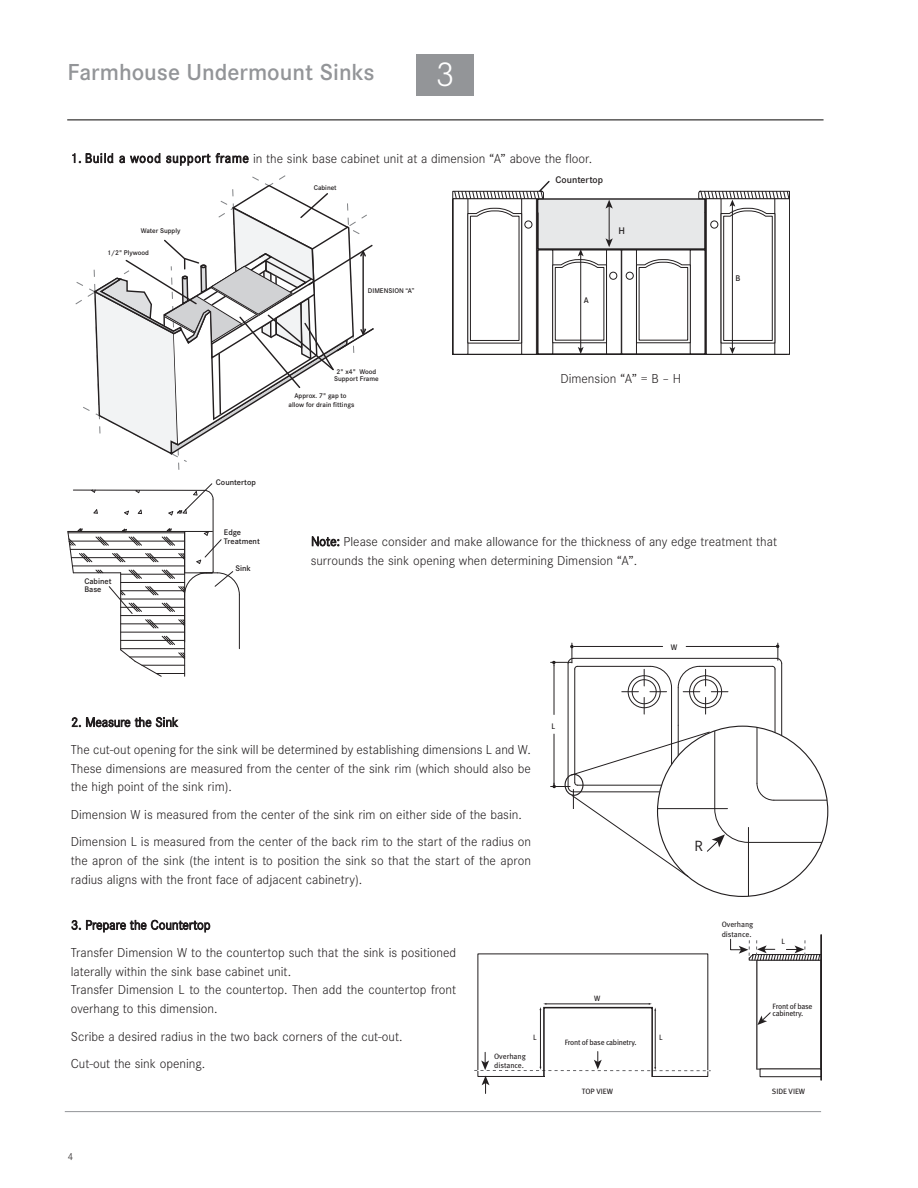
<style>
.page{position:relative;width:918px;height:1188px;background:#fff}
.page>*{position:absolute;margin:0;border:0;box-sizing:border-box;transform-origin:0 0}
.t1{font:300 36px "Corporate S";color:#fff}
.t2{font:600 24px "Corporate S";color:#939598}
.t3{font:15.3px "Corporate S";color:#231f20}
.t4{font:300 13.5px/18.8px "Corporate S";color:#231f20}
.t5{font:300 10.5px "Corporate S";color:#231f20}
.t6{font:600 9.9px "Corporate S";color:#231f20}
.t7{font:600 8.55px "Corporate S";color:#231f20}
.t8{font:600 8.4px/8.4px "Corporate S";color:#231f20}
.t9{font:8.1px "Meta Book LF";color:#231f20}
.t10{font:7.65px/9.3px "Meta Book LF";letter-spacing:-.01em;color:#231f20}
.t11{font:600 7.05px/8.6px "Corporate S";color:#231f20;text-align:center}
</style>
<div class="page">
<hr style="left:65px;top:1111px;width:756px;height:1px;background:#939598">
<svg style="left:622px;top:691px;width:16px;height:1px"></svg>
<hr style="left:781px;top:664px;width:1px;height:123px;background:#231f20">
<hr style="left:574px;top:669px;width:1px;height:114px;background:#231f20">
<hr style="left:671px;top:688px;width:1px;height:38px;background:#231f20">
<hr style="left:678px;top:688px;width:1px;height:37px;background:#231f20">
<hr style="left:775px;top:669px;width:1px;height:114px;background:#231f20">
<hr style="left:700px;top:666px;width:72px;height:1px;background:#231f20">
<hr style="left:573px;top:658px;width:203px;height:1px;background:#231f20">
<hr style="left:577px;top:666px;width:73px;height:1px;background:#231f20">
<svg style="left:644px;top:666px;width:28px;height:48px"></svg>
<svg style="left:678px;top:666px;width:50px;height:48px"></svg>
<hr style="left:678px;top:725px;width:1px;height:58px;background:#231f20">
<div style="left:689px;top:675px;width:33px;height:33px;border:1px solid #231f20;border-radius:50%"></div>
<div style="left:693px;top:679px;width:25px;height:25px;border:1px solid #231f20;border-radius:50%"></div>
<div style="left:632px;top:679px;width:25px;height:25px;border:1px solid #231f20;border-radius:50%"></div>
<div style="left:628px;top:675px;width:33px;height:33px;border:1px solid #231f20;border-radius:50%"></div>
<hr style="left:568px;top:664px;width:1px;height:123px;background:#231f20">
<hr style="left:575px;top:646px;width:88px;height:1px;background:#231f20">
<hr style="left:686px;top:646px;width:88px;height:1px;background:#231f20">
<hr style="left:554px;top:666px;width:1px;height:49px;background:#231f20">
<svg style="left:551px;top:643px;width:27px;height:27px"></svg>
<svg style="left:772px;top:643px;width:10px;height:27px"></svg>
<svg style="left:551px;top:726px;width:277px;height:171px"></svg>
<div style="left:543px;top:1007px;width:110px;height:71px;border:2px solid #231f20"></div>
<hr style="left:756px;top:960px;width:1px;height:109px;background:#231f20">
<svg style="left:757px;top:1011px;width:14px;height:14px"></svg>
<hr style="left:820px;top:935px;width:2px;height:145px;background:#231f20">
<div style="left:760px;top:1068px;width:61px;height:9px;border:1px solid #231f20"></div>
<hr style="left:540px;top:1009px;width:1px;height:58px;background:#231f20">
<hr style="left:546px;top:1004px;width:103px;height:1px;background:#231f20">
<svg style="left:539px;top:1003px;width:7px;height:7px"></svg>
<hr style="left:655px;top:1010px;width:1px;height:58px;background:#231f20">
<svg style="left:474px;top:1052px;width:237px;height:41px"></svg>
<svg style="left:649px;top:1003px;width:7px;height:8px"></svg>
<svg style="left:730px;top:938px;width:91px;height:23px"></svg>
<hr style="left:67px;top:120px;width:757px;height:1px;background:#070504">
<svg style="left:76px;top:175px;width:298px;height:294px"></svg>
<svg style="left:452px;top:180px;width:338px;height:174px"></svg>
<hr style="left:73px;top:490px;width:131px;height:1px;background:#231f20">
<hr style="left:213px;top:499px;width:1px;height:73px;background:#231f20">
<svg style="left:135px;top:489px;width:6px;height:5px"></svg>
<svg style="left:137px;top:509px;width:5px;height:6px"></svg>
<svg style="left:124px;top:510px;width:5px;height:5px"></svg>
<svg style="left:90px;top:489px;width:6px;height:4px"></svg>
<svg style="left:93px;top:509px;width:5px;height:5px"></svg>
<hr style="left:184px;top:595px;width:1px;height:47px;background:#231f20">
<hr style="left:239px;top:595px;width:1px;height:54px;background:#231f20">
<hr style="left:121px;top:632px;width:64px;height:1px;background:#231f20">
<hr style="left:120px;top:573px;width:1px;height:77px;background:#231f20">
<svg style="left:120px;top:635px;width:66px;height:42px"></svg>
<svg style="left:67px;top:528px;width:173px;height:101px"></svg>
<svg style="left:168px;top:483px;width:46px;height:33px"></svg>
<div style="left:416px;top:54px;width:58px;height:42px;background:#939598"></div>
<h2 class="t2" style="left:68px;top:58px;width:308px">Farmhouse Undermount Sinks</h2>
<h1 class="t1" style="left:436px;top:53px;width:20px">3</h1>
<p class="t4" style="left:71px;top:149px;width:523px">1. Build a wood support frame in the sink base cabinet unit at a dimension “A” above the floor.</p>
<p class="t11" style="left:141px;top:227px;width:41px">Water Supply</p>
<p class="t11" style="left:107px;top:248px;width:43px">1/2" Plywood</p>
<p class="t8" style="left:84px;top:577px;width:29px">Cabinet<br>Base</p>
<p class="t8" style="left:216px;top:478px;width:41px">Countertop</p>
<p class="t8" style="left:224px;top:528px;width:37px">Edge<br>Treatment</p>
<p class="t8" style="left:235px;top:564px;width:17px">Sink</p>
<p class="t11" style="left:314px;top:184px;width:24px">Cabinet</p>
<p class="t11" style="left:368px;top:286px;width:48px">DIMENSION “A”</p>
<p class="t11" style="left:334px;top:368px;width:46px;line-height:7.1px">2" x4" Wood<br>Support Frame</p>
<p class="t11" style="left:289px;top:392px;width:67px">Approx. 7" gap to allow for drain fittings</p>
<p class="t6" style="left:556px;top:174px;width:49px">Countertop</p>
<p class="t6" style="left:619px;top:224px;width:8px">H</p>
<p class="t7" style="left:584px;top:295px;width:7px">A</p>
<p class="t4" style="left:560px;top:369px;width:122px">Dimension “A” = B – H</p>
<p class="t7" style="left:735px;top:273px;width:6px">B</p>
<p class="t4" style="left:311px;top:532px;width:468px">Note: Please consider and make allowance for the thickness of any edge treatment that surrounds the sink opening when determining Dimension “A”.</p>
<p class="t9" style="left:671px;top:644px;width:8px">W</p>
<p class="t4" style="left:71px;top:708px;width:462px;line-height:27.5px">2. Measure the Sink<br>The cut-out opening for the sink will be determined by establishing dimensions L and W.</p>
<p class="t4" style="left:71px;top:759px;width:462px">These dimensions are measured from the center of the sink rim (which should also be the high point of the sink rim).</p>
<p class="t4" style="left:71px;top:800px;width:462px;line-height:27.5px">Dimension W is measured from the center of the sink rim on either side of the basin.<br>Dimension L is measured from the center of the back rim to the start of the radius on</p>
<p class="t4" style="left:71px;top:851px;width:462px">the apron of the sink (the intent is to position the sink so that the start of the apron radius aligns with the front face of adjacent cabinetry).</p>
<p class="t4" style="left:71px;top:911px;width:387px;line-height:27.5px">3. Prepare the Countertop<br>Transfer Dimension W to the countertop such that the sink is positioned</p>
<p class="t4" style="left:71px;top:962px;width:387px">laterally within the sink base cabinet unit.<br>Transfer Dimension L to the countertop. Then add the countertop front overhang to this dimension.</p>
<p class="t4" style="left:71px;top:1022px;width:333px;line-height:27.5px">Scribe a desired radius in the two back corners of the cut-out.<br>Cut-out the sink opening.</p>
<p class="t9" style="left:552px;top:723px;width:5px">L</p>
<p class="t10" style="left:594px;top:994px;width:8px">W</p>
<p class="t10" style="left:533px;top:1033px;width:5px">L</p>
<p class="t10" style="left:659px;top:1033px;width:5px">L</p>
<p class="t10" style="left:565px;top:1039px;width:73px">Front of base cabinetry.</p>
<p class="t10" style="left:494px;top:1052px;width:33px">Overhang distance.</p>
<p class="t3" style="left:694px;top:837px;width:10px">R</p>
<p class="t10" style="left:722px;top:921px;width:33px">Overhang distance.</p>
<p class="t10" style="left:781px;top:938px;width:5px">L</p>
<p class="t10" style="left:773px;top:1003px;width:41px;line-height:6.9px">Front of base cabinetry.</p>
<p class="t5" style="left:68px;top:1151px;width:7px">4</p>
<p class="t10" style="left:582px;top:1088px;width:33px">TOP VIEW</p>
<p class="t10" style="left:772px;top:1088px;width:35px">SIDE VIEW</p>
</div>
